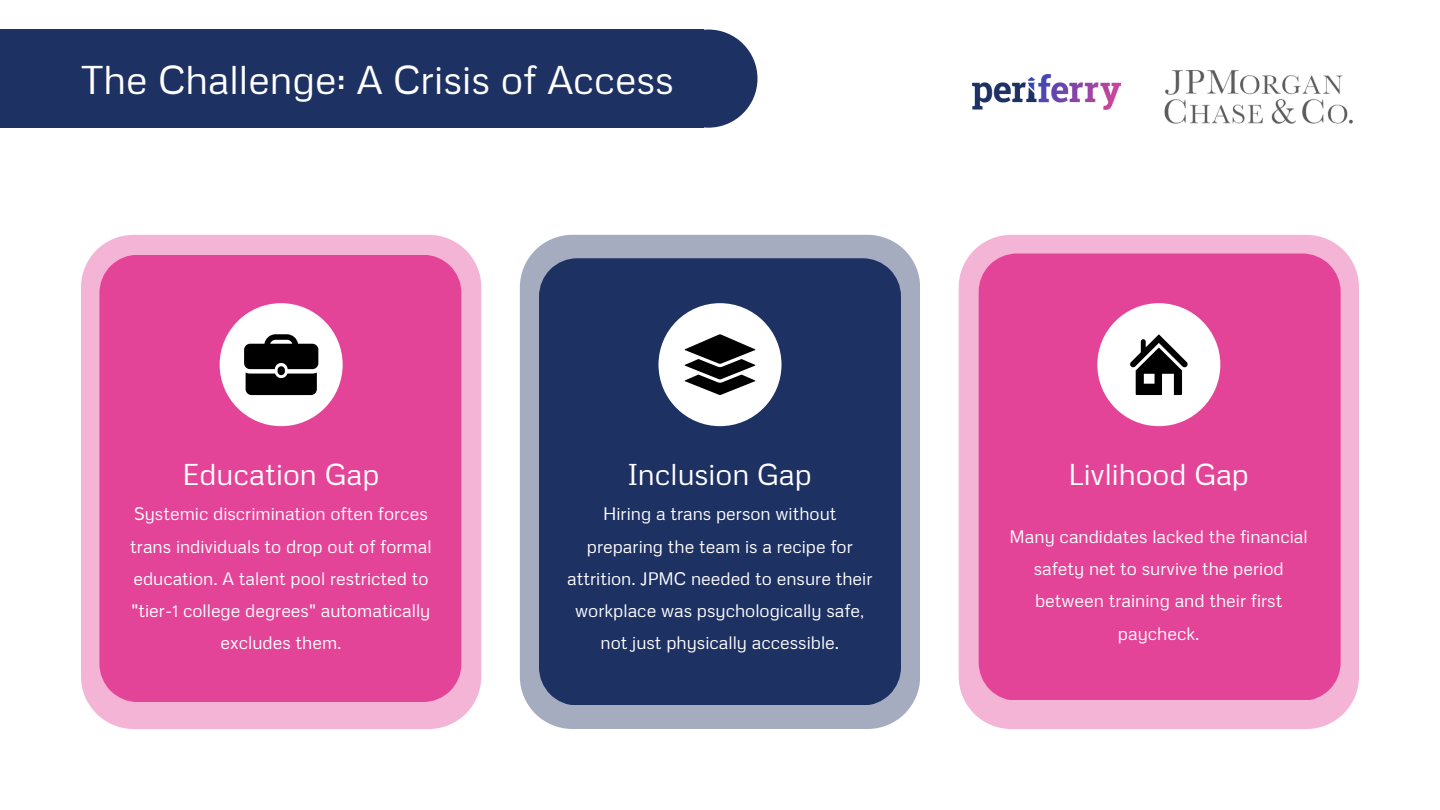
<style>
.page{position:relative;width:1440px;height:810px;background:#fff}
.page>*{position:absolute;margin:0;border:0;box-sizing:border-box;transform-origin:0 0}
.t1{font:40px "Metrophobic";color:#fff}
.t2{font:30px "Metrophobic";color:#fff}
.t3{font:18px/32.2px "Metrophobic";color:#fff;text-align:center}
</style>
<div class="page">
<div style="left:0;top:30px;width:704px;height:98px;background:#1e3163"></div>
<div style="left:659px;top:30px;width:98px;height:98px;background:#1e3163"></div>
<svg style="left:81px;top:235px;width:400px;height:494px;background:#f4b7d7"></svg>
<div style="left:99px;top:255px;width:362px;height:447px;background:#e44498"></div>
<svg style="left:220px;top:303px;width:123px;height:123px;fill:#fff"></svg>
<svg style="left:959px;top:235px;width:400px;height:494px;background:#f4b7d7"></svg>
<div style="left:979px;top:254px;width:362px;height:446px;background:#e44498"></div>
<svg style="left:1097px;top:303px;width:123px;height:123px;fill:#fff"></svg>
<div style="left:520px;top:235px;width:400px;height:494px;background:#a5acc0"></div>
<div style="left:539px;top:258px;width:362px;height:447px;background:#1e3163"></div>
<svg style="left:658px;top:303px;width:124px;height:123px;fill:#fff"></svg>
<svg style="left:1130px;top:334px;width:58px;height:61px;background:#7a7a7a"></svg>
<svg style="left:244px;top:334px;width:74px;height:61px;background:#383838"></svg>
<svg style="left:684px;top:334px;width:72px;height:61px;background:#6f6f6f"></svg>
<img style="left:972px;top:75px;width:148px;height:35px">
<img style="left:1164px;top:70px;width:189px;height:54px">
<h1 class="t1" style="left:81px;top:54px;width:594px">The Challenge: A Crisis of Access</h1>
<p class="t2" style="left:183px;top:455px;width:198px">Education Gap</p>
<p class="t3" style="left:130px;top:497px;width:303px">Systemic discrimination often forces trans individuals to drop out of formal education. A talent pool restricted to "tier-1 college degrees" automatically excludes them.</p>
<h2 class="t2" style="left:628px;top:455px;width:186px">Inclusion Gap</h2>
<p class="t3" style="left:567px;top:497px;width:307px">Hiring a trans person without preparing the team is a recipe for attrition. JPMC needed to ensure their workplace was psychologically safe, not just physically accessible.</p>
<p class="t2" style="left:1068px;top:455px;width:182px">Livlihood Gap</p>
<p class="t3" style="left:1010px;top:520px;width:300px">Many candidates lacked the financial safety net to survive the period between training and their first paycheck.</p>
</div>
